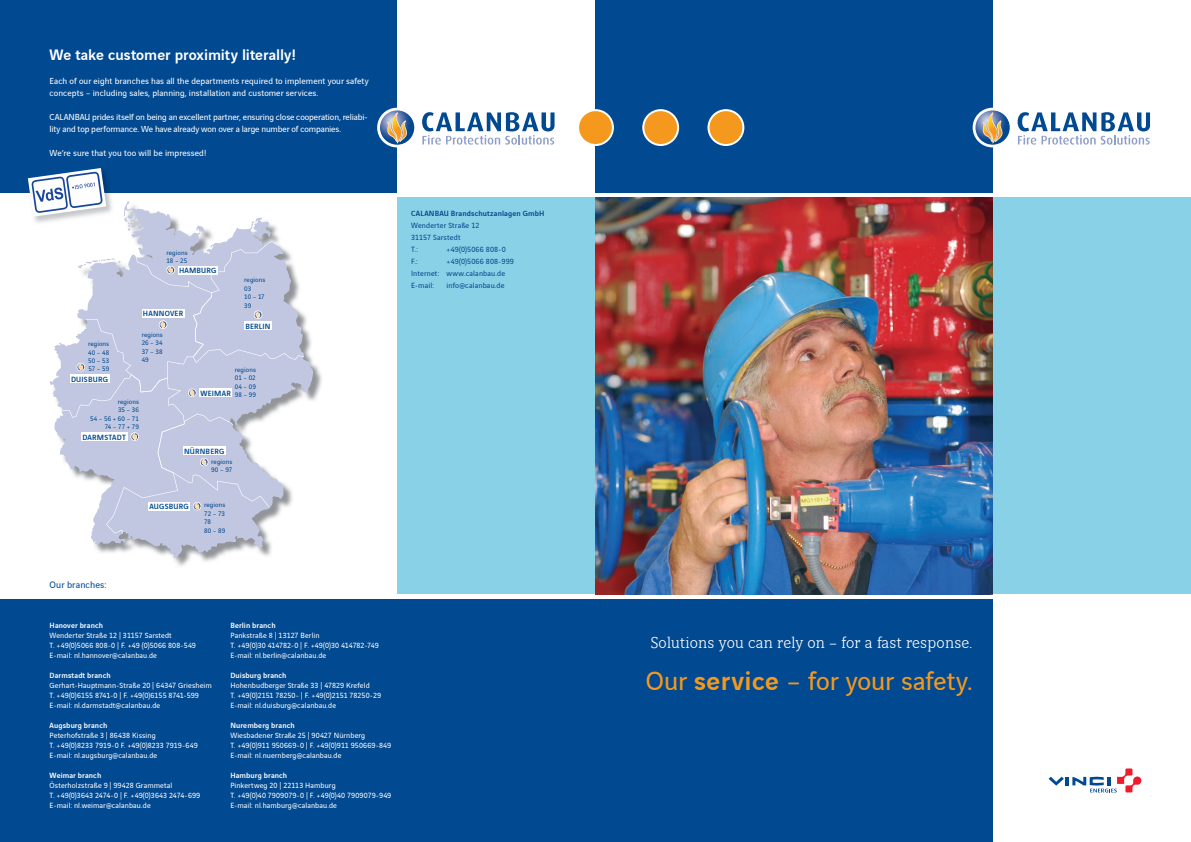
<style>
.page{position:relative;width:1191px;height:842px;background:#fff}
.page>*{position:absolute;margin:0;border:0;box-sizing:border-box;transform-origin:0 0}
.t1{font:28px "Vinci Sans";letter-spacing:-.005em;color:#f4991e}
.t2{font:300 17px "Vinci Serif";letter-spacing:.01em;color:#fff}
.t3{font:500 16px "Vinci Sans";color:#fff}
.t4{font:10px "Vinci Sans";letter-spacing:.015em;color:#014990}
.t5{font:9.2px/12px "Vinci Sans";color:#fff}
.t6{font:8px/10px "Vinci Sans";letter-spacing:.01em;color:#fff}
.t7{font:8px/12px "Vinci Sans";letter-spacing:.015em;color:#014990}
.t8{font:500 8px "Vinci Sans";letter-spacing:.015em;color:#fff}
.t9{font:500 8px "Vinci Sans";letter-spacing:.025em;color:#014990}
.t10{font:7px/8.4px "Vinci Sans";letter-spacing:.01em;color:#014990}
.s1{font-weight:500}
</style>
<div class="page">
<div style="left:0;top:600px;width:595px;height:242px;background:#014990"></div>
<div style="left:595px;top:600px;width:397px;height:242px;background:#014990"></div>
<div style="left:0;top:0;width:397px;height:192px;background:#014990"></div>
<div style="left:595px;top:0;width:397px;height:192px;background:#014990"></div>
<svg style="left:972px;top:108px;width:179px;height:39px"></svg>
<svg style="left:377px;top:108px;width:178px;height:39px"></svg>
<div style="left:992px;top:198px;width:199px;height:396px;background:#89d1e6"></div>
<div style="left:397px;top:198px;width:198px;height:396px;background:#89d1e6"></div>
<img style="left:595px;top:198px;width:397px;height:396px">
<svg style="left:579px;top:109px;width:35px;height:37px"></svg>
<svg style="left:642px;top:109px;width:37px;height:37px"></svg>
<svg style="left:707px;top:109px;width:37px;height:37px"></svg>
<svg style="left:1048px;top:768px;width:93px;height:24px"></svg>
<svg style="left:54px;top:201px;width:259px;height:357px;fill:#c1c7e1"></svg>
<svg style="left:159px;top:320px;width:8px;height:9px"></svg>
<svg style="left:160px;top:321px;width:6px;height:7px"></svg>
<svg style="left:166px;top:266px;width:9px;height:8px"></svg>
<svg style="left:167px;top:267px;width:7px;height:6px"></svg>
<svg style="left:50px;top:253px;width:103px;height:145px"></svg>
<svg style="left:130px;top:432px;width:9px;height:9px"></svg>
<svg style="left:131px;top:433px;width:7px;height:7px"></svg>
<svg style="left:188px;top:388px;width:8px;height:9px"></svg>
<svg style="left:189px;top:389px;width:7px;height:7px"></svg>
<svg style="left:200px;top:458px;width:8px;height:8px"></svg>
<svg style="left:201px;top:459px;width:7px;height:6px"></svg>
<svg style="left:193px;top:502px;width:8px;height:8px"></svg>
<svg style="left:194px;top:503px;width:6px;height:7px"></svg>
<svg style="left:254px;top:310px;width:8px;height:9px"></svg>
<svg style="left:255px;top:311px;width:6px;height:7px"></svg>
<div style="left:142px;top:309px;width:42px;height:8px;background:#fff"></div>
<div style="left:70px;top:374px;width:39px;height:9px;background:#fff"></div>
<div style="left:199px;top:389px;width:33px;height:8px;background:#fff"></div>
<div style="left:81px;top:432px;width:47px;height:9px;background:#fff"></div>
<div style="left:183px;top:447px;width:42px;height:8px;background:#fff"></div>
<div style="left:148px;top:502px;width:42px;height:8px;background:#fff"></div>
<div style="left:178px;top:266px;width:40px;height:8px;background:#fff"></div>
<div style="left:244px;top:322px;width:28px;height:8px;background:#fff"></div>
<img style="left:27px;top:178px;width:87px;height:45px">
<img style="left:52px;top:203px;width:62px;height:22px">
<svg style="left:28px;top:168px;width:78px;height:49px"></svg>
<h3 class="t3" style="left:50px;top:42px;width:248px">We take customer proximity literally!</h3>
<p class="t5" style="left:50px;top:74px;width:321px">Each of our eight branches has all the departments required to implement your safety concepts – including sales, planning, installation and customer services.</p>
<p class="t5" style="left:50px;top:110px;width:320px">CALANBAU prides itself on being an excellent partner, ensuring close cooperation, reliabi&shy;lity and top performance. We have already won over a large number of companies.</p>
<p class="t5" style="left:50px;top:146px;width:158px">We’re sure that you too will be impressed!</p>
<p class="t10" style="left:166px;top:247px;width:23px">regions<br>18 – 25</p>
<p class="t10" style="left:88px;top:339px;width:23px;text-align:justify">regions 40 – 48<br>50 – 53<br>57 – 59</p>
<p class="t9" style="left:71px;top:373px;width:38px">DUISBURG</p>
<p class="t9" style="left:179px;top:264px;width:39px">HAMBURG</p>
<p class="t9" style="left:143px;top:308px;width:42px">HANNOVER</p>
<p class="t10" style="left:142px;top:330px;width:23px;text-align:justify">regions 26 – 34<br>37 – 38<br>49</p>
<p class="t10" style="left:244px;top:275px;width:23px">regions<br>03<br>10 – 17<br>39</p>
<p class="t9" style="left:245px;top:320px;width:27px">BERLIN</p>
<p class="t10" style="left:235px;top:365px;width:23px;text-align:justify">regions 01 – 02<br>04 – 09<br>98 – 99</p>
<p class="t9" style="left:200px;top:387px;width:32px">WEIMAR</p>
<p class="t10" style="left:90px;top:397px;width:50px;text-align:right">regions<br>35 – 36<br>54 – 56 + 60 – 71<br>74 – 77 + 79</p>
<p class="t9" style="left:82px;top:431px;width:45px">DARMSTADT</p>
<p class="t9" style="left:184px;top:445px;width:42px">NÜRNBERG</p>
<p class="t9" style="left:149px;top:500px;width:41px">AUGSBURG</p>
<p class="t10" style="left:211px;top:456px;width:23px">regions<br>90 – 97</p>
<p class="t10" style="left:204px;top:500px;width:23px">regions<br>72 – 73<br>78<br>80 – 89</p>
<p class="t4" style="left:50px;top:577px;width:58px">Our branches:</p>
<p class="t8" style="left:50px;top:619px;width:55px">Hanover branch</p>
<p class="t6" style="left:50px;top:630px;width:148px">Wenderter Straße 12 | 31157 Sarstedt<br>T. +49(0)5066 808-0 | F. +49 (0)5066 808-549<br>E-mail: nl.hannover@calanbau.de</p>
<p class="t8" style="left:50px;top:669px;width:63px">Darmstadt branch</p>
<p class="t6" style="left:50px;top:680px;width:164px">Gerhart-Hauptmann-Straße 20 | 64347 Griesheim<br>T. +49(0)6155 8741-0 | F. +49(0)6155 8741-599<br>E-mail: nl.darmstadt@calanbau.de</p>
<p class="t8" style="left:50px;top:719px;width:59px">Augsburg branch</p>
<p class="t6" style="left:50px;top:730px;width:150px">Peterhofstraße 3 | 86438 Kissing<br>T. +49(0)8233 7919-0 F. +49(0)8233 7919-649<br>E-mail: nl.augsburg@calanbau.de</p>
<p class="t8" style="left:50px;top:769px;width:53px">Weimar branch</p>
<p class="t6" style="left:50px;top:780px;width:152px">Österholzstraße 9 | 99428 Grammetal<br>T. +49(0)3643 2474-0 | F. +49(0)3643 2474-699<br>E-mail: nl.weimar@calanbau.de</p>
<p class="t8" style="left:230px;top:619px;width:47px">Berlin branch</p>
<p class="t6" style="left:230px;top:630px;width:150px">Pankstraße 8 | 13127 Berlin<br>T. +49(0)30 414782-0 | F. +49(0)30 414782-749<br>E-mail: nl.berlin@calanbau.de</p>
<p class="t8" style="left:230px;top:669px;width:58px">Duisburg branch</p>
<p class="t6" style="left:230px;top:680px;width:152px">Hohenbudberger Straße 33 | 47829 Krefeld<br>T. +49(0)2151 78250- | F. +49(0)2151 78250-29<br>E-mail: nl.duisburg@calanbau.de</p>
<p class="t8" style="left:230px;top:719px;width:66px">Nuremberg branch</p>
<p class="t6" style="left:230px;top:730px;width:162px">Wiesbadener Straße 25 | 90427 Nürnberg<br>T. +49(0)911 950669-0 | F. +49(0)911 950669-849<br>E-mail: nl.nuernberg@calanbau.de</p>
<p class="t8" style="left:230px;top:769px;width:58px">Hamburg branch</p>
<p class="t6" style="left:230px;top:780px;width:162px">Pinkertweg 20 | 22113 Hamburg<br>T. +49(0)40 7909079-0 | F. +49(0)40 7909079-949<br>E-mail: nl.hamburg@calanbau.de</p>
<p class="t9" style="left:411px;top:207px;width:135px">CALANBAU Brandschutzanlagen GmbH</p>
<p class="t7" style="left:411px;top:219px;width:70px">Wenderter Straße 12<br>31157 Sarstedt<br>T.:</p>
<p class="t7" style="left:446px;top:243px;width:61px">+49(0)5066 808-0</p>
<p class="t7" style="left:411px;top:255px;width:104px;text-indent:35px">+49(0)5066 808-999<br>Internet: www.calanbau.de<br>E-mail:</p>
<p class="t7" style="left:411px;top:255px;width:8px">F.:</p>
<p class="t7" style="left:446px;top:279px;width:59px">info@calanbau.de</p>
<h2 class="t2" style="left:651px;top:631px;width:323px">Solutions you can rely on – for a fast response.</h2>
<h1 class="t1" style="left:646px;top:660px;width:328px">Our <span class="s1">service</span> – for your safety.</h1>
</div>
